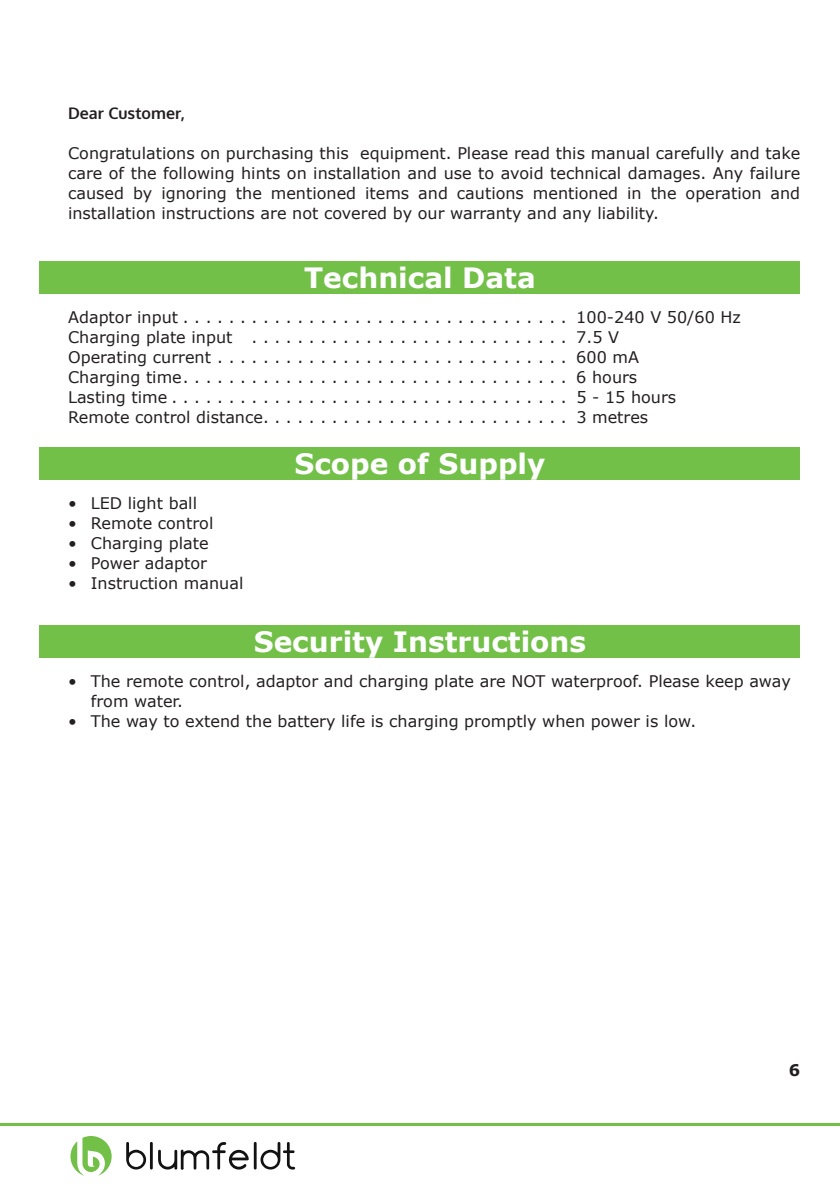
<style>
.page{position:relative;width:840px;height:1191px;background:#fff}
.page>*{position:absolute;margin:0;border:0;box-sizing:border-box;transform-origin:0 0}
.t1{font:700 28px "Verdana";color:#fff}
.t2{font:16px/20px "Verdana";color:#231f20}
.t3{font:700 16px "Oxygen";color:#231f20}
.t4{font:700 16px "Verdana";color:#231f20}
</style>
<div class="page">
<hr style="left:0;top:1123px;width:839px;height:2px;background:#73c049">
<div style="left:40px;top:261px;width:759px;height:32px;background:#73c049"></div>
<div style="left:40px;top:447px;width:759px;height:32px;background:#73c049"></div>
<div style="left:40px;top:625px;width:759px;height:33px;background:#73c049"></div>
<svg style="left:126px;top:1142px;width:20px;height:27px"></svg>
<hr style="left:150px;top:1141px;width:3px;height:28px;background:#111211">
<hr style="left:254px;top:1141px;width:2px;height:28px;background:#111211">
<svg style="left:260px;top:1142px;width:35px;height:27px"></svg>
<svg style="left:158px;top:1142px;width:90px;height:27px"></svg>
<svg style="left:70px;top:1136px;width:42px;height:39px"></svg>
<p class="t3" style="left:68px;top:103px;width:118px">Dear Customer,</p>
<p class="t2" style="left:68px;top:142px;width:733px;text-align:justify">Congratulations on purchasing this equipment. Please read this manual carefully and take care of the following hints on installation and use to avoid technical damages. Any failure caused by ignoring the mentioned items and cautions mentioned in the operation and installation instructions are not covered by our warranty and any liability.</p>
<h1 class="t1" style="left:304px;top:258px;width:233px">Technical Data</h1>
<p class="t2" style="left:68px;top:307px;width:674px">Adaptor input . . . . . . . . . . . . . . . . . . . . . . . . . . . . . . . . . . 100-240 V 50/60 Hz Charging plate input . . . . . . . . . . . . . . . . . . . . . . . . . . . . 7. 5 V<br>Operating current . . . . . . . . . . . . . . . . . . . . . . . . . . . . . . . 600 mA<br>Charging time . . . . . . . . . . . . . . . . . . . . . . . . . . . . . . . . . . 6 hours<br>Lasting time . . . . . . . . . . . . . . . . . . . . . . . . . . . . . . . . . . . 5 - 15 hours Remote control distance . . . . . . . . . . . . . . . . . . . . . . . . . . . 3 metres</p>
<p class="t2" style="left:68px;top:492px;width:130px">• LED light ball</p>
<p class="t2" style="left:68px;top:512px;width:147px">• Remote control</p>
<p class="t2" style="left:68px;top:532px;width:142px">• Charging plate</p>
<p class="t2" style="left:68px;top:552px;width:140px">• Power adaptor</p>
<p class="t2" style="left:68px;top:572px;width:177px">• Instruction manual</p>
<h1 class="t1" style="left:294px;top:444px;width:252px">Scope of Supply</h1>
<h1 class="t1" style="left:254px;top:622px;width:333px">Security Instructions</h1>
<p class="t2" style="left:91px;top:671px;width:701px;text-indent:-23px">• The remote control, adaptor and charging plate are NOT waterproof. Please keep away from water.</p>
<p class="t2" style="left:68px;top:711px;width:625px">• The way to extend the battery life is charging promptly when power is low.</p>
<p class="t4" style="left:788px;top:1058px;width:13px">6</p>
</div>
